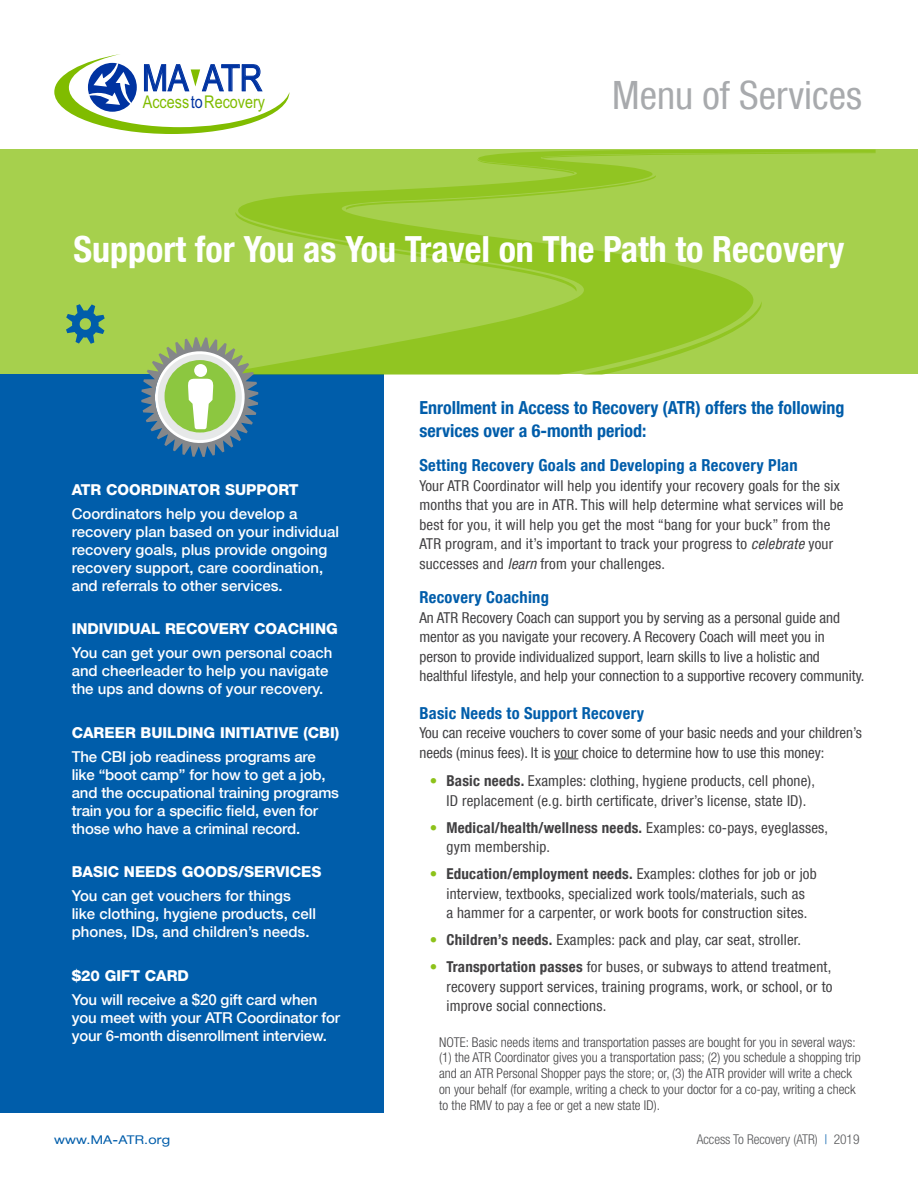
<style>
.page{position:relative;width:918px;height:1188px;background:#fff}
.page>*{position:absolute;margin:0;border:0;box-sizing:border-box;transform-origin:0 0}
.t1{font:condensed 39px "Helvetica Neue LT Com";color:#a8aaad}
.t2{font:36.6px "Arial Narrow";color:#0033a1}
.t3{font:700 condensed 36px "Helvetica Neue LT Com";color:#fff}
.t4{font:700 condensed 18px/22.5px "Helvetica Neue LT Com";color:#005daa}
.t5{font:17.55px "Arial Narrow";color:#80bc00}
.t6{font:700 condensed 16.5px "Helvetica Neue LT Com";letter-spacing:.015em;color:#005daa}
.t7{font:condensed 15px/19.5px "Helvetica Neue LT Com";letter-spacing:.015em;color:#414042}
.t8{font:500 15px/18px "Helvetica Neue LT Com";color:#fff}
.t9{font:800 15px "Helvetica Neue LT Com";color:#fff}
.t10{font:300 condensed 13.5px/15.8px "Helvetica Neue LT Com";color:#414042}
.t11{font:300 condensed 13.5px "Helvetica Neue LT Com";letter-spacing:-.005em;color:#58595b}
.t12{font:expanded 12px "Helvetica Neue LT Com";letter-spacing:.015em;color:#005daa}
.s1{color:#0033a1}
.s2{font-style:italic}
.s3{font-weight:700;color:#8dc21a}
.s4{font-weight:700}
.s5{color:#005daa}
</style>
<div class="page">
<div style="left:0;top:374px;width:383px;height:738px;background:#005daa"></div>
<div style="left:0;top:149px;width:918px;height:225px;background:#a6d04d"></div>
<svg style="left:554px;top:759px;width:24px;height:1px"></svg>
<svg style="left:54px;top:54px;width:235px;height:80px"></svg>
<svg style="left:235px;top:149px;width:641px;height:226px"></svg>
<svg style="left:66px;top:304px;width:39px;height:40px"></svg>
<svg style="left:141px;top:337px;width:117px;height:120px"></svg>
<h2 class="t2" style="left:142px;top:51px;width:122px">MA ATR</h2>
<p class="t5" style="left:143px;top:89px;width:124px">Access<span class="s1">to</span>Recovery</p>
<h1 class="t1" style="left:612px;top:72px;width:251px">Menu of Services</h1>
<h3 class="t3" style="left:74px;top:228px;width:772px">Support for You as You Travel on The Path to Recovery</h3>
<p class="t9" style="left:72px;top:481px;width:228px">ATR COORDINATOR SUPPORT</p>
<p class="t8" style="left:72px;top:504px;width:269px">Coordinators help you develop a recovery plan based on your individual recovery goals, plus provide ongoing recovery support, care coordination, and referrals to other services.</p>
<p class="t9" style="left:72px;top:620px;width:268px">INDIVIDUAL RECOVERY COACHING</p>
<p class="t8" style="left:72px;top:644px;width:262px">You can get your own personal coach and cheerleader to help you navigate the ups and downs of your recovery.</p>
<p class="t9" style="left:72px;top:724px;width:269px">CAREER BUILDING INITIATIVE (CBI)</p>
<p class="t8" style="left:72px;top:747px;width:269px">The CBI job readiness programs are like “boot camp” for how to get a job, and the occupational training programs train you for a specific field, even for those who have a criminal record.</p>
<p class="t9" style="left:72px;top:863px;width:251px">BASIC NEEDS GOODS/SERVICES</p>
<p class="t8" style="left:72px;top:887px;width:246px">You can get vouchers for things like clothing, hygiene products, cell phones, IDs, and children’s needs.</p>
<p class="t9" style="left:72px;top:967px;width:119px">$20 GIFT CARD</p>
<p class="t8" style="left:72px;top:990px;width:270px">You will receive a $20 gift card when you meet with your ATR Coordinator for your 6-month disenrollment interview.</p>
<p class="t4" style="left:419px;top:397px;width:427px">Enrollment in Access to Recovery (ATR) offers the following services over a 6-month period:</p>
<p class="t6" style="left:419px;top:456px;width:380px">Setting Recovery Goals and Developing a Recovery Plan</p>
<p class="t7" style="left:419px;top:476px;width:426px">Your ATR Coordinator will help you identify your recovery goals for the six months that you are in ATR. This will help determine what services will be best for you, it will help you get the most “bang for your buck” from the ATR program, and it’s important to track your progress to <span class="s2">celebrate</span> your successes and <span class="s2">learn</span> from your challenges.</p>
<p class="t6" style="left:419px;top:588px;width:131px">Recovery Coaching</p>
<p class="t7" style="left:419px;top:608px;width:447px">An ATR Recovery Coach can support you by serving as a personal guide and mentor as you navigate your recovery. A Recovery Coach will meet you in person to provide individualized support, learn skills to live a holistic and healthful lifestyle, and help your connection to a supportive recovery community.</p>
<p class="t6" style="left:419px;top:703px;width:226px">Basic Needs to Support Recovery</p>
<p class="t7" style="left:419px;top:723px;width:444px">You can receive vouchers to cover some of your basic needs and your children’s needs (minus fees). It is your choice to determine how to use this money:</p>
<p class="t7" style="left:430px;top:771px;width:387px;text-align:center"><span class="s3">•</span> <span class="s4">Basic needs.</span> Examples: clothing, hygiene products, cell phone),<br>ID replacement (e.g. birth certificate, driver’s license, state ID).</p>
<p class="t7" style="left:446px;top:818px;width:383px;text-indent:-16px"><span class="s3">•</span> <span class="s4">Medical/health/wellness needs.</span> Examples: co-pays, eyeglasses, gym membership.</p>
<p class="t7" style="left:430px;top:864px;width:388px;text-align:center"><span class="s3">•</span> <span class="s4">Education/employment needs.</span> Examples: clothes for job or job interview, textbooks, specialized work tools/materials, such as<br>a hammer for a carpenter, or work boots for construction sites.</p>
<p class="t7" style="left:430px;top:930px;width:373px"><span class="s3">•</span> <span class="s4">Children’s needs.</span> Examples: pack and play, car seat, stroller.</p>
<p class="t7" style="left:446px;top:957px;width:388px;text-align:justify;text-indent:-16px"><span class="s3">•</span> <span class="s4">Transportation passes</span> for buses, or subways to attend treatment, recovery support services, training programs, work, or school, or to improve social connections.</p>
<p class="t10" style="left:439px;top:1034px;width:423px">NOTE: Basic needs items and transportation passes are bought for you in several ways: (1) the ATR Coordinator gives you a transportation pass; (2) you schedule a shopping trip and an ATR Personal Shopper pays the store; or, (3) the ATR provider will write a check on your behalf (for example, writing a check to your doctor for a co-pay, writing a check to the RMV to pay a fee or get a new state ID).</p>
<p class="t12" style="left:54px;top:1132px;width:118px">www.MA-ATR.org</p>
<p class="t11" style="left:697px;top:1131px;width:164px">Access To Recovery (ATR) <span class="s5">|</span> 2019</p>
</div>
